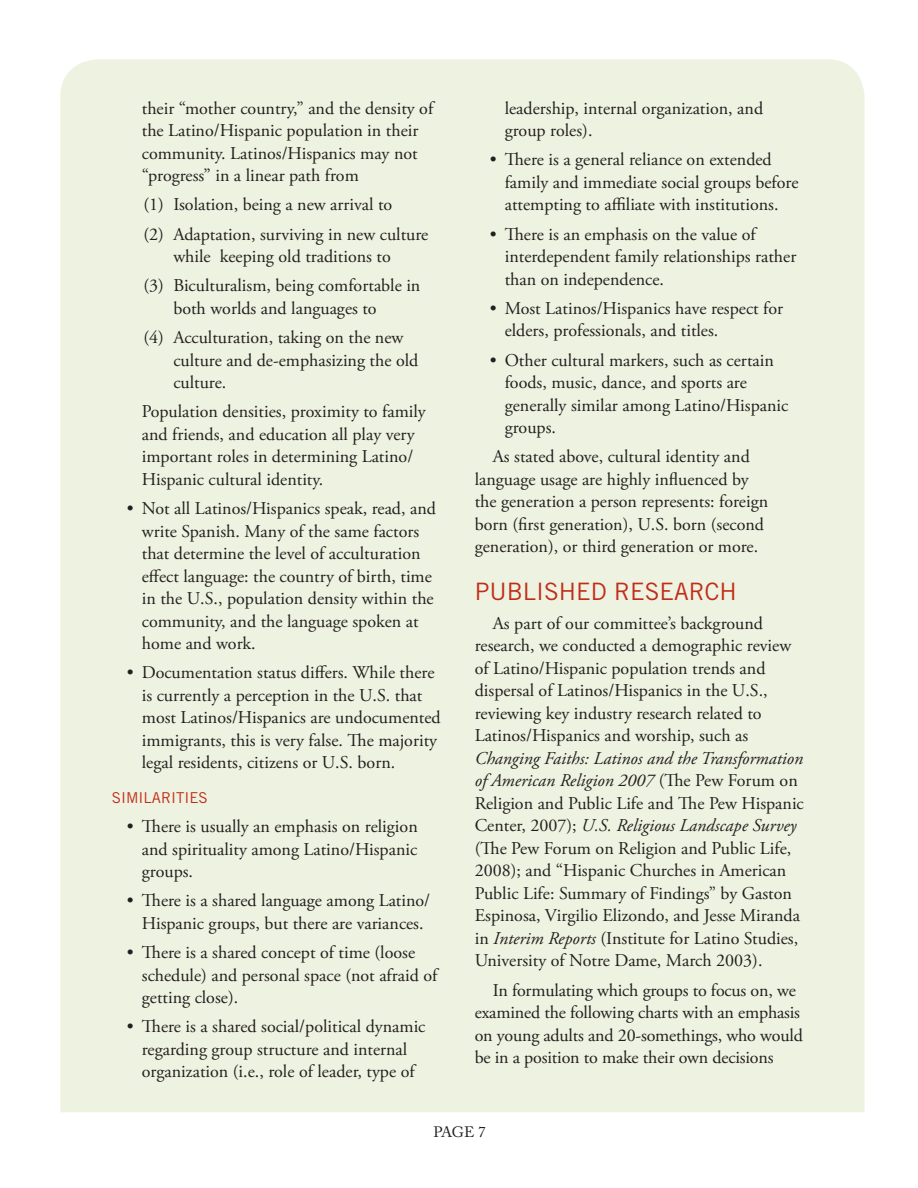
<style>
.page{position:relative;width:918px;height:1188px;background:#fff}
.page>*{position:absolute;margin:0;border:0;box-sizing:border-box;transform-origin:0 0}
._3RD_SUBHEAD{font:24px "Trade Gothic LT Std";color:#c02d19}
.bullets{font:18px/22.5px "Adobe Garamond Pro";color:#231f20}
.bodytext{font:18px/22.5px "Adobe Garamond Pro";color:#231f20}
.subheads{font:15px "Trade Gothic LT Std";color:#c02d19}
.t1{font:15px "Adobe Caslon Pro";color:#231f20}
.s1{font-style:italic}
</style>
<div class="page">
<div style="left:60px;top:59px;width:805px;height:1053px;background:#eef2e0"></div>
<p class="bullets" style="left:142px;top:97px;width:293px">their “mother country,” and the density of the Latino/Hispanic population in their community. Latinos/Hispanics may not “progress” in a linear path from</p>
<p class="bullets" style="left:143px;top:194px;width:250px">(1) Isolation, being a new arrival to</p>
<p class="bullets" style="left:143px;top:223px;width:286px;text-align:center">(2) Adaptation, surviving in new culture while keeping old traditions to</p>
<p class="bullets" style="left:173px;top:275px;width:249px;text-indent:-30px">(3) Biculturalism, being comfortable in both worlds and languages to</p>
<p class="bullets" style="left:173px;top:327px;width:247px;text-indent:-30px">(4) Acculturation, taking on the new culture and de-emphasizing the old culture.</p>
<p class="bullets" style="left:142px;top:401px;width:285px">Population densities, proximity to family and friends, and education all play very important roles in determining Latino/ Hispanic cultural identity.</p>
<p class="bullets" style="left:142px;top:498px;width:296px;text-indent:-15px">• Not all Latinos/Hispanics speak, read, and write Spanish. Many of the same factors that determine the level of acculturation effect language: the country of birth, time in the U.S., population density within the community, and the language spoken at home and work.</p>
<p class="bullets" style="left:142px;top:662px;width:300px;text-indent:-15px">• Documentation status differs. While there is currently a perception in the U.S. that most Latinos/Hispanics are undocumented immigrants, this is very false. The majority legal residents, citizens or U.S. born.</p>
<p class="subheads" style="left:112px;top:788px;width:97px">SIMILARITIES</p>
<p class="bullets" style="left:142px;top:816px;width:277px;text-align:justify;text-indent:-15px">• There is usually an emphasis on religion and spirituality among Latino/Hispanic groups.</p>
<p class="bullets" style="left:127px;top:890px;width:305px;text-align:center">• There is a shared language among Latino/<br>Hispanic groups, but there are variances.</p>
<p class="bullets" style="left:142px;top:942px;width:297px;text-indent:-15px">• There is a shared concept of time (loose schedule) and personal space (not afraid of getting close).</p>
<p class="bullets" style="left:127px;top:1016px;width:300px;text-align:center">• There is a shared social/political dynamic regarding group structure and internal organization (i.e., role of leader, type of</p>
<p class="bullets" style="left:505px;top:97px;width:260px">leadership, internal organization, and group roles).</p>
<p class="bullets" style="left:505px;top:149px;width:295px;text-indent:-15px">• There is a general reliance on extended family and immediate social groups before attempting to affiliate with institutions.</p>
<p class="bullets" style="left:505px;top:223px;width:293px;text-indent:-15px">• There is an emphasis on the value of interdependent family relationships rather than on independence.</p>
<p class="bullets" style="left:505px;top:297px;width:280px;text-indent:-15px">• Most Latinos/Hispanics have respect for elders, professionals, and titles.</p>
<p class="bullets" style="left:505px;top:349px;width:285px;text-indent:-15px">• Other cultural markers, such as certain foods, music, dance, and sports are generally similar among Latino/Hispanic groups.</p>
<p class="bodytext" style="left:475px;top:446px;width:295px;text-indent:18px">As stated above, cultural identity and language usage are highly influenced by the generation a person represents: foreign born (first generation), U.S. born (second generation), or third generation or more.</p>
<p class="_3RD_SUBHEAD" style="left:475px;top:577px;width:263px">PUBLISHED R ESEARCH</p>
<p class="bodytext" style="left:475px;top:612px;width:331px;text-indent:18px">As part of our committee’s background research, we conducted a demographic review of Latino/Hispanic population trends and dispersal of Latinos/Hispanics in the U.S., reviewing key industry research related to Latinos/Hispanics and worship, such as <span class="s1">Changing Faiths: Latinos and the Transformation of American Religion 2007</span> (The Pew Forum on Religion and Public Life and The Pew Hispanic Center, 2007); <span class="s1">U.S. Religious Landscape Survey </span>(The Pew Forum on Religion and Public Life, 2008); and “Hispanic Churches in American Public Life: Summary of Findings” by Gaston Espinosa, Virgilio Elizondo, and Jesse Miranda in <span class="s1">Interim Reports</span> (Institute for Latino Studies, University of Notre Dame, March 2003).</p>
<p class="bodytext" style="left:475px;top:979px;width:330px;text-indent:18px">In formulating which groups to focus on, we examined the following charts with an emphasis on young adults and 20-somethings, who would be in a position to make their own decisions</p>
<p class="t1" style="left:433px;top:1123px;width:43px">PAGE</p>
</div>
